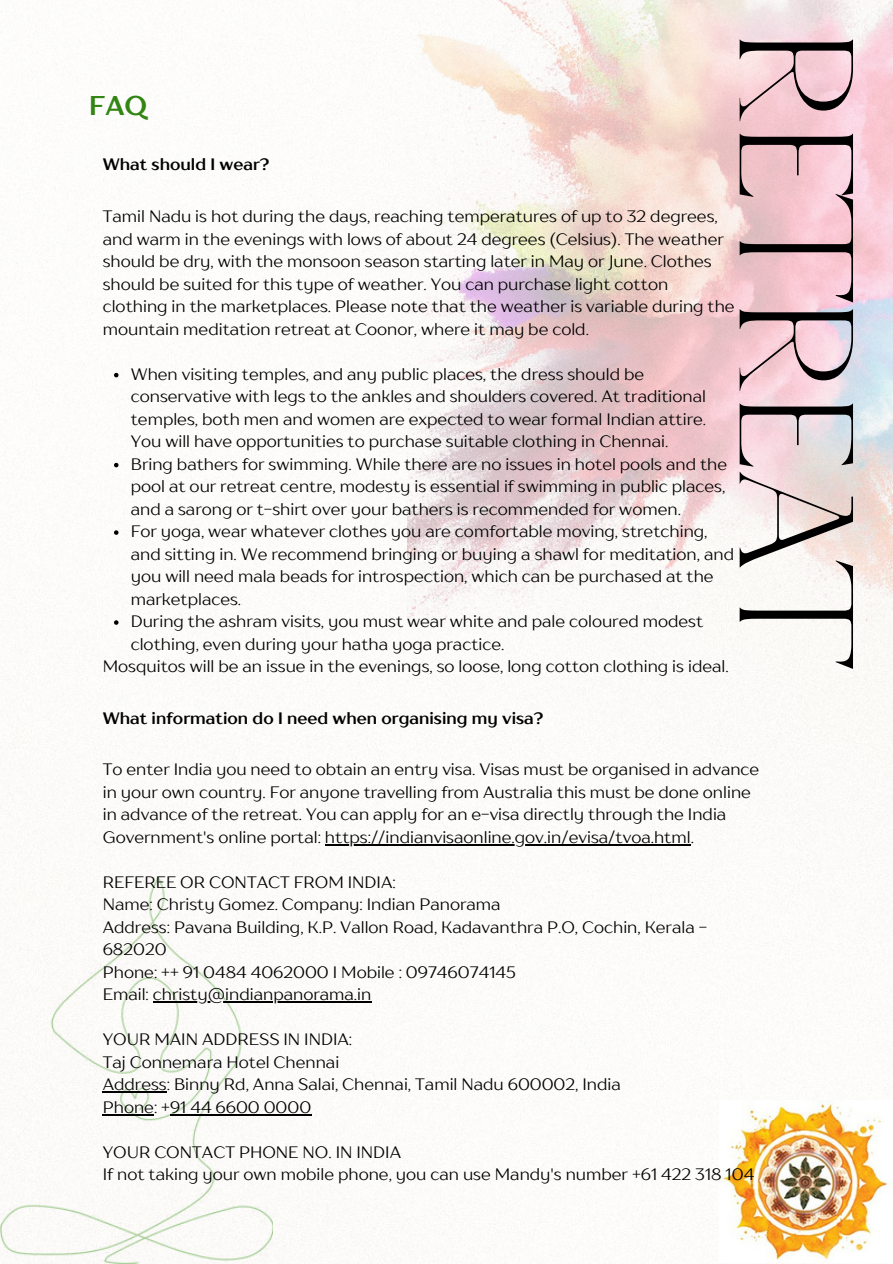
<style>
.page{position:relative;width:893px;height:1264px;background:#fff}
.page>*{position:absolute;margin:0;border:0;box-sizing:border-box;transform-origin:0 0}
.t1{font:161.85px "TT Ricordi Nobili";letter-spacing:-.105em;color:#000}
.t2{font:700 27px "TT Drugs";color:#328513}
.t3{font:16.5px/22.5px "TT Drugs";color:#000}
.t4{font:700 16.5px "TT Drugs";color:#000}
</style>
<div class="page">
<img style="left:0;top:0;width:892px;height:1263px">
<img style="left:407px;top:0;width:485px;height:626px">
<img style="left:719px;top:1100px;width:173px;height:162px">
<img style="left:0;top:876px;width:272px;height:387px">
<hr style="left:325px;top:844px;width:365px;height:1px;background:#000">
<hr style="left:153px;top:1001px;width:218px;height:1px;background:#000">
<hr style="left:103px;top:1091px;width:64px;height:1px;background:#000">
<hr style="left:103px;top:1113px;width:51px;height:2px;background:#000">
<hr style="left:170px;top:1113px;width:141px;height:2px;background:#000">
<svg style="left:114px;top:373px;width:4px;height:4px"></svg>
<svg style="left:114px;top:463px;width:4px;height:4px"></svg>
<svg style="left:114px;top:530px;width:4px;height:5px"></svg>
<svg style="left:114px;top:620px;width:4px;height:4px"></svg>
<h1 class="t1" style="left:893px;top:17px;width:654px;rotate:90deg">RETREAT</h1>
<h2 class="t2" style="left:89px;top:87px;width:59px">FAQ</h2>
<p class="t4" style="left:103px;top:154px;width:168px">What should I wear?</p>
<p class="t3" style="left:103px;top:205px;width:633px">Tamil Nadu is hot during the days, reaching temperatures of up to 32 degrees, and warm in the evenings with lows of about 24 degrees (Celsius). The weather should be dry, with the monsoon season starting later in May or June. Clothes should be suited for this type of weather. You can purchase light cotton clothing in the marketplaces. Please note that the weather is variable during the mountain meditation retreat at Coonor, where it may be cold.</p>
<p class="t3" style="left:131px;top:362px;width:604px">When visiting temples, and any public places, the dress should be conservative with legs to the ankles and shoulders covered. At traditional temples, both men and women are expected to wear formal Indian attire.<br>You will have opportunities to purchase suitable clothing in Chennai.<br>Bring bathers for swimming. While there are no issues in hotel pools and the pool at our retreat centre, modesty is essential if swimming in public places, and a sarong or t-shirt over your bathers is recommended for women.<br>For yoga, wear whatever clothes you are comfortable moving, stretching, and sitting in. We recommend bringing or buying a shawl for meditation, and you will need mala beads for introspection, which can be purchased at the marketplaces.<br>During the ashram visits, you must wear white and pale coloured modest clothing, even during your hatha yoga practice.</p>
<p class="t3" style="left:103px;top:655px;width:627px">Mosquitos will be an issue in the evenings, so loose, long cotton clothing is ideal.</p>
<p class="t4" style="left:103px;top:707px;width:442px">What information do I need when organising my visa?</p>
<p class="t3" style="left:103px;top:758px;width:658px">To enter India you need to obtain an entry visa. Visas must be organised in advance in your own country. For anyone travelling from Australia this must be done online in advance of the retreat. You can apply for an e-visa directly through the India Government's online portal: https://indianvisaonline.gov.in/evisa/tvoa.html.</p>
<p class="t3" style="left:103px;top:870px;width:605px">REFEREE OR CONTACT FROM INDIA:<br>Name: Christy Gomez. Company: Indian Panorama<br>Address: Pavana Building, K.P. Vallon Road, Kadavanthra P.O, Cochin, Kerala - 682020<br>Phone: ++ 91 0484 4062000 I Mobile : 09746074145<br>Email: christy@indianpanorama.in</p>
<p class="t3" style="left:103px;top:1028px;width:519px">YOUR MAIN ADDRESS IN INDIA:<br>Taj Connemara Hotel Chennai<br>Address: Binny Rd, Anna Salai, Chennai, Tamil Nadu 600002, India Phone: +91 44 6600 0000</p>
<p class="t3" style="left:103px;top:1140px;width:653px">YOUR CONTACT PHONE NO. IN INDIA<br>If not taking your own mobile phone, you can use Mandy's number +61 422 318 104</p>
</div>
